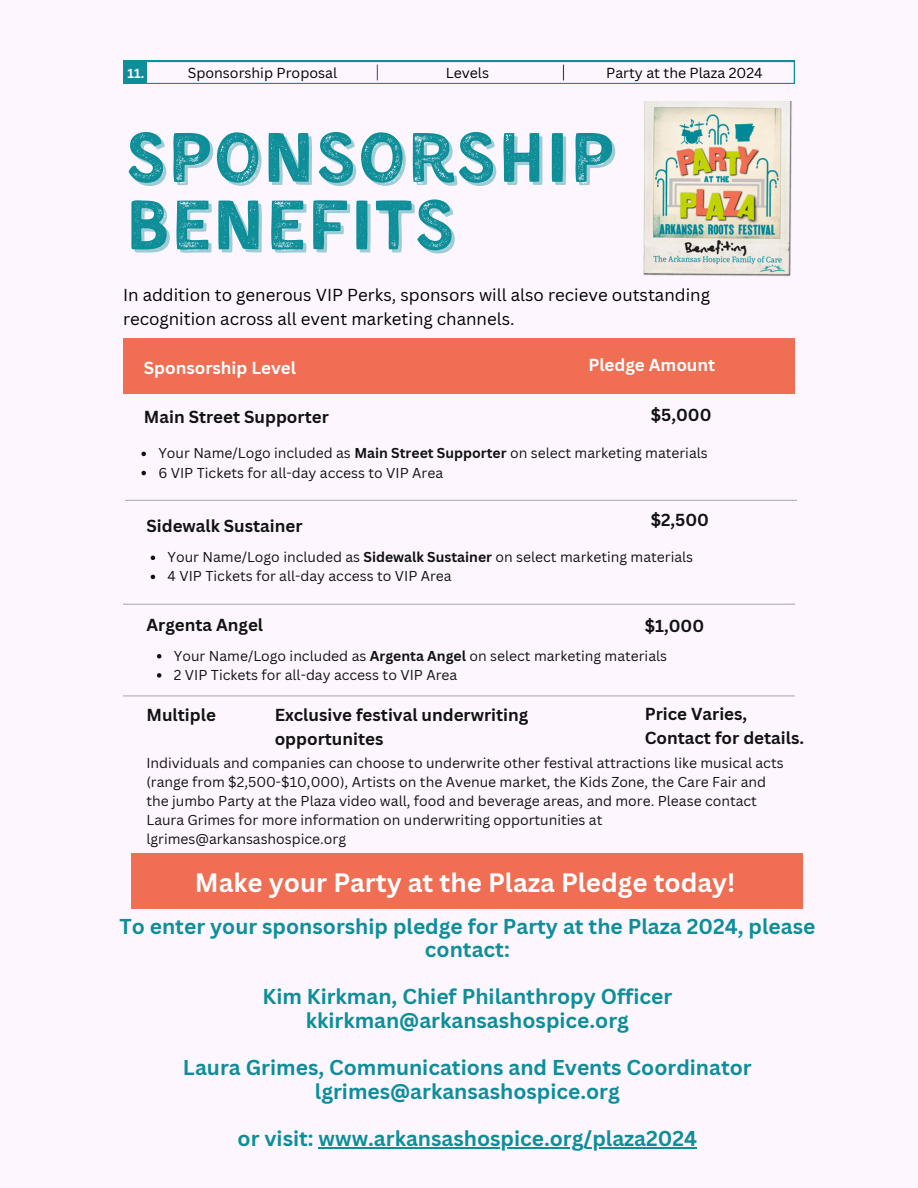
<style>
.page{position:relative;width:918px;height:1188px;background:#fdf6ff}
.page>*{position:absolute;margin:0;border:0;box-sizing:border-box;transform-origin:0 0}
.t1{font:72.15px "Kent 4 F Printed";color:#0d8e98}
.t2{font:700 25.95px "Canva Sans";color:#fff}
.t3{font:700 21px/23.7px "Canva Sans";color:#0d8e98;text-align:center}
.t4{font:700 16.95px/23.7px "Canva Sans";color:#121212}
.t5{font:16.95px/23.2px "Canva Sans";color:#000}
.t6{font:700 16.95px "Canva Sans";color:#fff}
.t7{font:14.1px "Canva Sans";color:#000}
.t8{font:13.95px/19.2px "Canva Sans";color:#121212}
.t9{font:700 12.75px "Canva Sans";color:#fff}
.s1{font-weight:700}
</style>
<div class="page">
<div style="left:123px;top:61px;width:23px;height:23px;background:#0d8e98"></div>
<svg style="left:146px;top:61px;width:649px;height:22px"></svg>
<div style="left:123px;top:338px;width:672px;height:56px;background:#ef6e54"></div>
<div style="left:131px;top:853px;width:672px;height:55px;background:#ef6e54"></div>
<hr style="left:125px;top:500px;width:672px;height:1px;background:#b1adb7">
<hr style="left:123px;top:604px;width:672px;height:1px;background:#b1adb7">
<hr style="left:123px;top:695px;width:672px;height:1px;background:#b1adb7">
<svg style="left:141px;top:452px;width:5px;height:4px"></svg>
<svg style="left:141px;top:471px;width:5px;height:4px"></svg>
<svg style="left:151px;top:556px;width:4px;height:4px"></svg>
<svg style="left:151px;top:575px;width:4px;height:4px"></svg>
<svg style="left:157px;top:654px;width:4px;height:5px"></svg>
<svg style="left:157px;top:673px;width:4px;height:5px"></svg>
<hr style="left:319px;top:1147px;width:378px;height:1px;background:#0d8e98">
<img style="left:643px;top:102px;width:149px;height:175px">
<h4 class="t9" style="left:127px;top:64px;width:18px">11.</h4>
<p class="t7" style="left:188px;top:63px;width:151px">Sponsorship Proposal</p>
<p class="t7" style="left:446px;top:63px;width:45px">Levels</p>
<p class="t7" style="left:606px;top:63px;width:158px">Party at the Plaza 2024</p>
<h6 class="t1" style="left:125px;top:128px;width:491px">SPONSORSHIP</h6>
<p class="t1" style="left:125px;top:195px;width:332px">BENEFITS</p>
<p class="t5" style="left:123px;top:283px;width:588px">In addition to generous VIP Perks, sponsors will also recieve outstanding recognition across all event marketing channels.</p>
<h1 class="t6" style="left:144px;top:356px;width:154px">Sponsorship Level</h1>
<h5 class="t4" style="left:144px;top:405px;width:186px">Main Street Supporter</h5>
<h4 class="t6" style="left:588px;top:353px;width:128px">Pledge Amount</h4>
<h4 class="t4" style="left:651px;top:403px;width:62px">$5,000</h4>
<p class="t8" style="left:158px;top:443px;width:551px">Your Name/Logo included as <span class="s1">Main Street Supporter</span> on select marketing materials</p>
<p class="t8" style="left:158px;top:463px;width:286px">6 VIP Tickets for all-day access to VIP Area</p>
<h4 class="t4" style="left:146px;top:513px;width:158px">Sidewalk Sustainer</h4>
<h4 class="t4" style="left:651px;top:508px;width:60px">$2,500</h4>
<h4 class="t8" style="left:168px;top:547px;width:527px">Your Name/Logo included as <span class="s1">Sidewalk Sustainer</span> on select marketing materials</h4>
<h4 class="t8" style="left:168px;top:566px;width:286px">4 VIP Tickets for all-day access to VIP Area</h4>
<h4 class="t4" style="left:146px;top:613px;width:118px">Argenta Angel</h4>
<p class="t4" style="left:645px;top:613px;width:61px">$1,000</p>
<h4 class="t8" style="left:174px;top:646px;width:495px">Your Name/Logo included as <span class="s1">Argenta Angel</span> on select marketing materials</h4>
<p class="t8" style="left:174px;top:665px;width:285px">2 VIP Tickets for all-day access to VIP Area</p>
<h4 class="t4" style="left:146px;top:703px;width:71px">Multiple</h4>
<p class="t4" style="left:275px;top:703px;width:255px">Exclusive festival underwriting opportunites</p>
<p class="t4" style="left:645px;top:701px;width:161px">Price Varies,<br>Contact for details.</p>
<h2 class="t8" style="left:146px;top:753px;width:639px">Individuals and companies can choose to underwrite other festival attractions like musical acts (range from $2,500-$10,000), Artists on the Avenue market, the Kids Zone, the Care Fair and the jumbo Party at the Plaza video wall, food and beverage areas, and more. Please contact Laura Grimes for more information on underwriting opportunities at lgrimes@arkansashospice.org</h2>
<h4 class="t2" style="left:195px;top:864px;width:542px">Make your Party at the Plaza Pledge today!</h4>
<h3 class="t3" style="left:119px;top:914px;width:698px">To enter your sponsorship pledge for Party at the Plaza 2024, please contact:</h3>
<h3 class="t3" style="left:263px;top:984px;width:411px">Kim Kirkman, Chief Philanthropy Officer kkirkman@arkansashospice.org</h3>
<h3 class="t3" style="left:183px;top:1055px;width:570px">Laura Grimes, Communications and Events Coordinator lgrimes@arkansashospice.org</h3>
<h3 class="t3" style="left:238px;top:1126px;width:461px">or visit: www.arkansashospice.org/plaza2024</h3>
</div>
